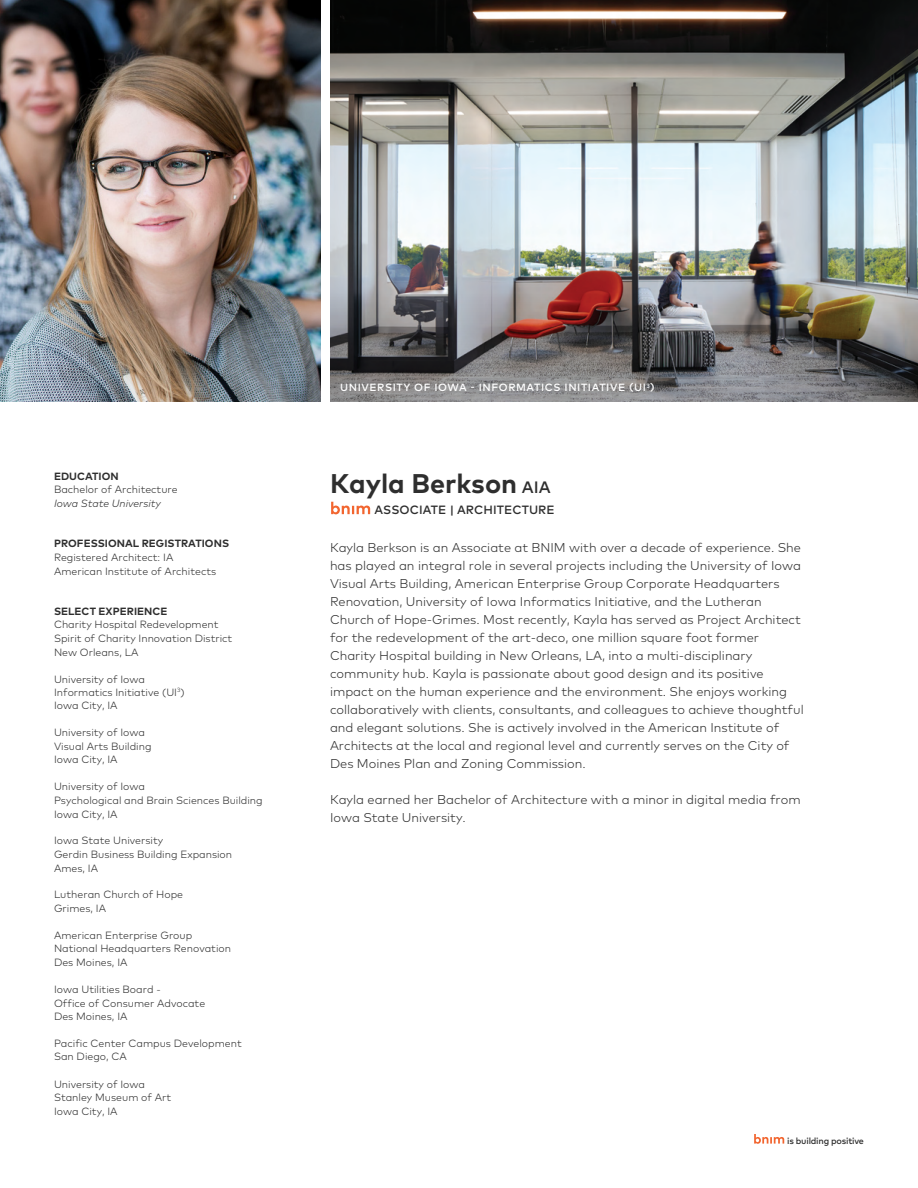
<style>
.page{position:relative;width:918px;height:1188px;background:#fff}
.page>*{position:absolute;margin:0;border:0;box-sizing:border-box;transform-origin:0 0}
.t1{font:700 27px "Mark OT";color:#2e2e2e}
.t2{font:300 12.75px/18px "Mark OT";color:#2e2e2e}
.t3{font:500 12px "Mark OT";letter-spacing:.005em;color:#2e2e2e}
.t4{font:300 10.5px/13.5px "Mark OT";color:#2e2e2e}
.t5{font:700 10.5px "Mark OT";letter-spacing:.005em;color:#2e2e2e}
.t6{font:500 10.5px "Mark OT";letter-spacing:.055em;color:#fff}
.t7{font:italic 300 10.5px "Mark OT";color:#2e2e2e}
.t8{font:500 9px "Mark OT";letter-spacing:-.025em;color:#2e2e2e}
.s1{font-weight:500;font-size:16.5px}
</style>
<div class="page">
<svg style="left:754px;top:1134px;width:30px;height:10px"></svg>
<svg style="left:331px;top:502px;width:39px;height:12px"></svg>
<img style="left:330px;top:0;width:588px;height:280px">
<img style="left:330px;top:280px;width:588px;height:122px">
<img style="left:0;top:0;width:321px;height:402px">
<p class="t5" style="left:54px;top:470px;width:66px">EDUCATION</p>
<p class="t4" style="left:54px;top:483px;width:125px">Bachelor of Architecture</p>
<p class="t7" style="left:54px;top:497px;width:108px">Iowa State University</p>
<p class="t5" style="left:54px;top:537px;width:177px">PROFESSIONAL REGISTRATIONS</p>
<p class="t4" style="left:54px;top:550px;width:164px">Registered Architect: IA<br>American Institute of Architects</p>
<p class="t5" style="left:54px;top:604px;width:115px">SELECT EXPERIENCE</p>
<p class="t4" style="left:54px;top:618px;width:180px">Charity Hospital Redevelopment<br>Spirit of Charity Innovation District<br>New Orleans, LA</p>
<p class="t4" style="left:54px;top:672px;width:132px">University of Iowa<br>Informatics Initiative (UI<sup>3</sup>)<br>Iowa City, IA</p>
<p class="t4" style="left:54px;top:726px;width:99px">University of Iowa<br>Visual Arts Building<br>Iowa City, IA</p>
<p class="t4" style="left:54px;top:780px;width:210px">University of Iowa<br>Psychological and Brain Sciences Building<br>Iowa City, IA</p>
<p class="t4" style="left:54px;top:834px;width:180px">Iowa State University<br>Gerdin Business Building Expansion<br>Ames, IA</p>
<p class="t4" style="left:54px;top:888px;width:131px">Lutheran Church of Hope<br>Grimes, IA</p>
<p class="t4" style="left:54px;top:928px;width:179px">American Enterprise Group<br>National Headquarters Renovation<br>Des Moines, IA</p>
<p class="t4" style="left:54px;top:982px;width:153px">Iowa Utilities Board -<br>Office of Consumer Advocate<br>Des Moines, IA</p>
<p class="t4" style="left:54px;top:1036px;width:189px">Pacific Center Campus Development<br>San Diego, CA</p>
<p class="t4" style="left:54px;top:1077px;width:119px">University of Iowa<br>Stanley Museum of Art<br>Iowa City, IA</p>
<p class="t6" style="left:340px;top:381px;width:316px">UNIVERSITY OF IOWA - INFORMATICS INITIATIVE (UI<sup>3</sup>)</p>
<h1 class="t1" style="left:330px;top:466px;width:222px">Kayla Berkson <span class="s1">AIA</span></h1>
<p class="t3" style="left:375px;top:502px;width:182px">ASSOCIATE | ARCHITECTURE</p>
<p class="t2" style="left:330px;top:539px;width:475px">Kayla Berkson is an Associate at BNIM with over a decade of experience. She has played an integral role in several projects including the University of Iowa Visual Arts Building, American Enterprise Group Corporate Headquarters Renovation, University of Iowa Informatics Initiative, and the Lutheran Church of Hope-Grimes. Most recently, Kayla has served as Project Architect for the redevelopment of the art-deco, one million square foot former Charity Hospital building in New Orleans, LA, into a multi-disciplinary community hub. Kayla is passionate about good design and its positive impact on the human experience and the environment. She enjoys working collaboratively with clients, consultants, and colleagues to achieve thoughtful and elegant solutions. She is actively involved in the American Institute of Architects at the local and regional level and currently serves on the City of Des Moines Plan and Zoning Commission.</p>
<p class="t2" style="left:330px;top:791px;width:472px">Kayla earned her Bachelor of Architecture with a minor in digital media from<br>Iowa State University.</p>
<p class="t8" style="left:787px;top:1135px;width:78px">is building positive</p>
</div>
